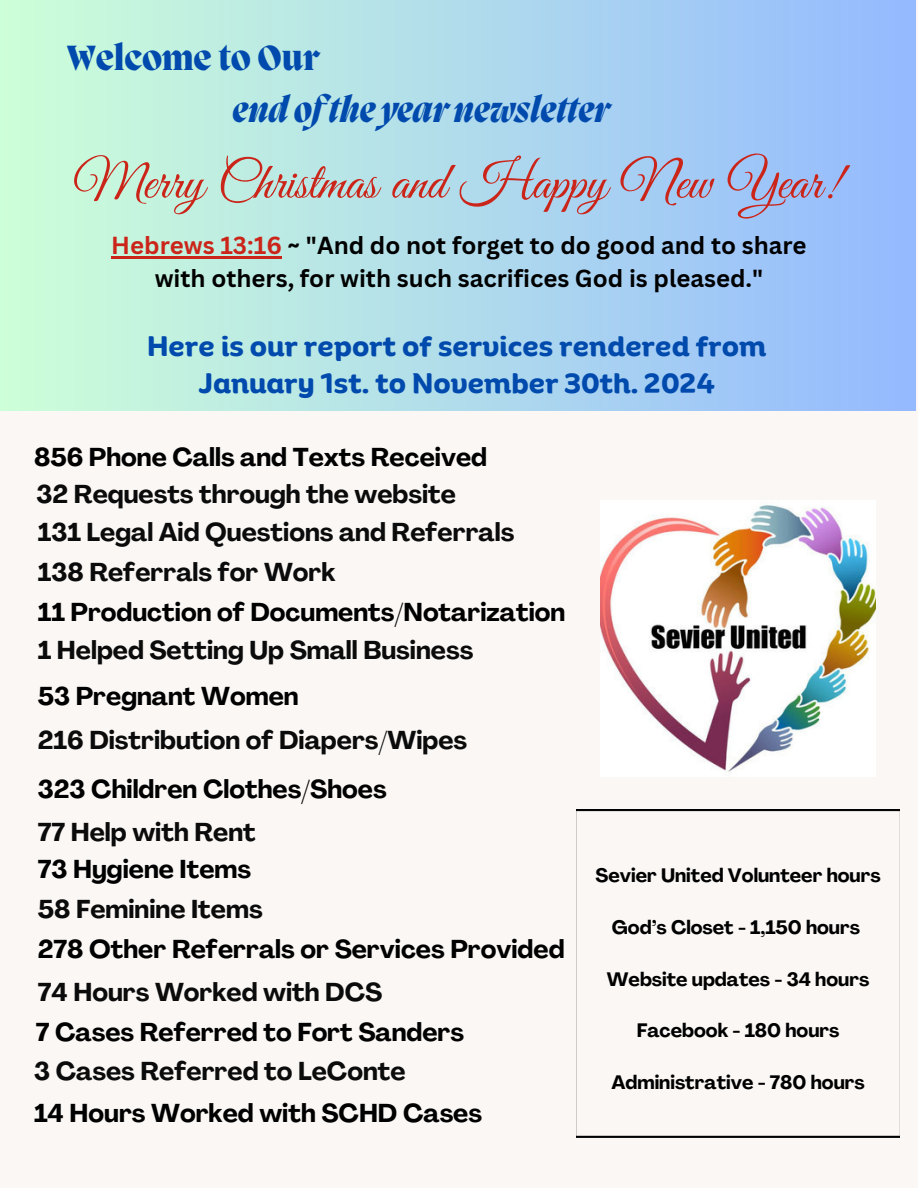
<style>
.page{position:relative;width:918px;height:1188px;background:#faf7f5}
.page>*{position:absolute;margin:0;border:0;box-sizing:border-box;transform-origin:0 0}
.t1{font:52.5px "Great Vibes";color:#cb251a}
.t2{font:italic 800 36px "Migra";color:#004aad}
.t3{font:800 36px "Migra";color:#004aad}
.t4{font:700 27px/37.2px "Binate Display";color:#004aad;text-align:center}
.t5{font:700 25.5px "Agrandir";color:#0b0b0b}
.t6{font:700 25.5px "Agrandir";color:#000}
.t7{font:700 24px/32.7px "Canva Sans";color:#000;text-align:center}
.t8{font:700 19.2px "Agrandir";color:#000}
.s1{color:#cb251a}
</style>
<div class="page">
<div style="left:0;top:0;width:916px;height:410px;background:linear-gradient(to right,#cdfed8,#94baff)"></div>
<img style="left:600px;top:505px;width:276px;height:267px">
<img style="left:577px;top:810px;width:323px;height:327px">
<hr style="left:111px;top:256px;width:171px;height:2px;background:#cb251a">
<p class="t3" style="left:67px;top:41px;width:255px">Welcome to Our</p>
<h2 class="t2" style="left:233px;top:93px;width:378px">end ofthe year newsletter</h2>
<h3 class="t1" style="left:73px;top:153px;width:769px">Merry Christmas and Happy New Year!</h3>
<h3 class="t7" style="left:111px;top:228px;width:697px"><span class="s1">Hebrews 13:16</span> ~ "And do not forget to do good and to share with others, for with such sacrifices God is pleased."</h3>
<h2 class="t4" style="left:147px;top:324px;width:621px">Here is our report of services rendered from<br>January 1st. to November 30th. 2024</h2>
<p class="t6" style="left:34px;top:446px;width:455px">856 Phone Calls and Texts Received</p>
<h1 class="t5" style="left:36px;top:484px;width:421px">32 Requests through the website</h1>
<h4 class="t5" style="left:38px;top:522px;width:478px">131 Legal Aid Questions and Referrals</h4>
<h3 class="t5" style="left:38px;top:562px;width:299px">138 Referrals for Work</h3>
<h3 class="t6" style="left:38px;top:602px;width:529px">11 Production of Documents/Notarization</h3>
<h3 class="t5" style="left:38px;top:640px;width:437px">1 Helped Setting Up Small Business</h3>
<h3 class="t6" style="left:38px;top:686px;width:262px">53 Pregnant Women</h3>
<h3 class="t5" style="left:38px;top:730px;width:431px">216 Distribution of Diapers/Wipes</h3>
<h3 class="t6" style="left:38px;top:779px;width:350px">323 Children Clothes/Shoes</h3>
<h3 class="t5" style="left:38px;top:822px;width:220px">77 Help with Rent</h3>
<h3 class="t6" style="left:38px;top:859px;width:215px">73 Hygiene Items</h3>
<h3 class="t5" style="left:38px;top:899px;width:226px">58 Feminine Items</h3>
<h3 class="t6" style="left:38px;top:939px;width:528px">278 Other Referrals or Services Provided</h3>
<p class="t5" style="left:38px;top:982px;width:346px">74 Hours Worked with DCS</p>
<h3 class="t6" style="left:36px;top:1022px;width:430px">7 Cases Referred to Fort Sanders</h3>
<h3 class="t5" style="left:34px;top:1061px;width:373px">3 Cases Referred to LeConte</h3>
<p class="t6" style="left:34px;top:1103px;width:450px">14 Hours Worked with SCHD Cases</p>
<p class="t8" style="left:596px;top:868px;width:287px">Sevier United Volunteer hours</p>
<p class="t8" style="left:612px;top:919px;width:250px">God’s Closet - 1,150 hours</p>
<p class="t8" style="left:607px;top:971px;width:264px">Website updates - 34 hours</p>
<p class="t8" style="left:637px;top:1023px;width:204px">Facebook - 180 hours</p>
<h3 class="t8" style="left:611px;top:1075px;width:255px">Administrative - 780 hours</h3>
</div>
